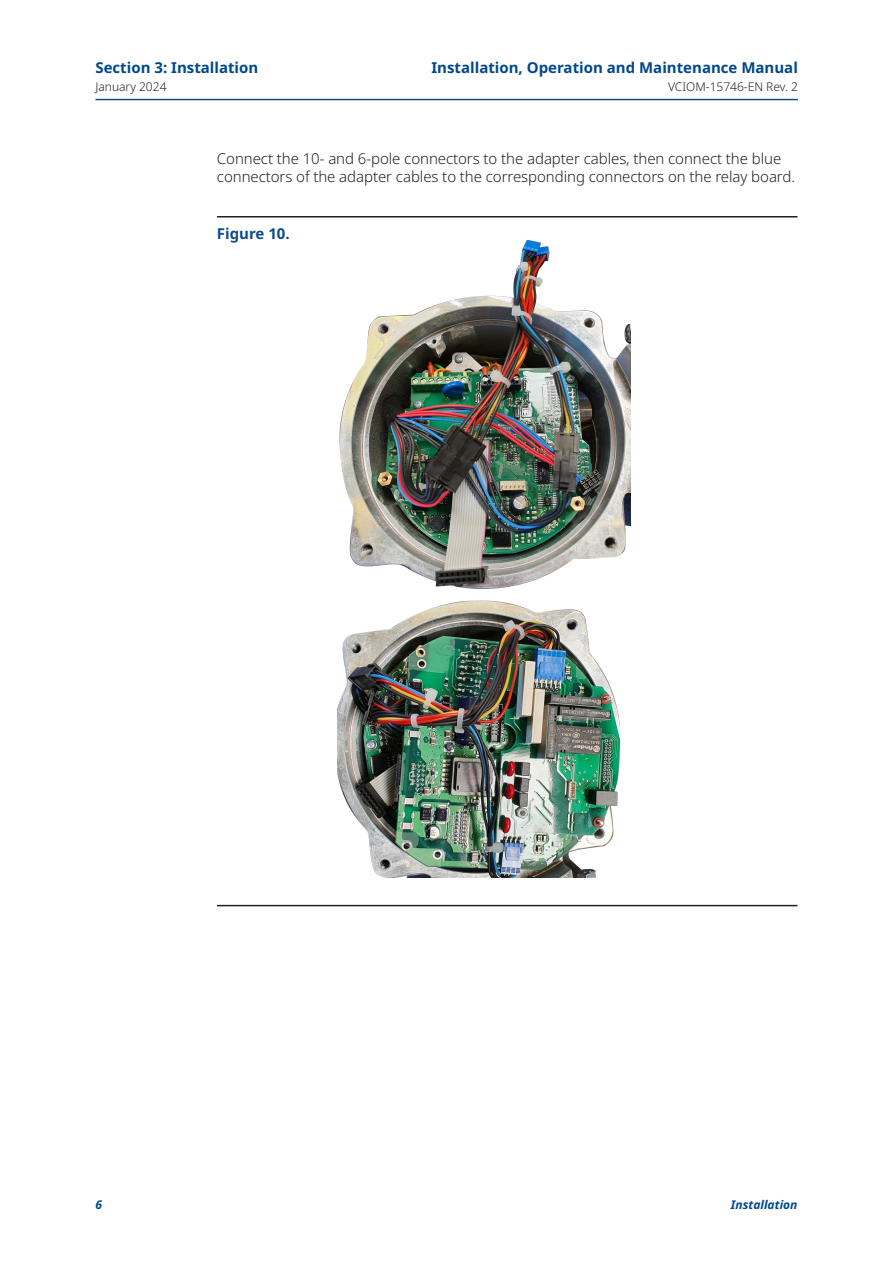
<style>
.page{position:relative;width:893px;height:1263px;background:#fff}
.page>*{position:absolute;margin:0;border:0;box-sizing:border-box;transform-origin:0 0}
._01_Body_Text{font:300 15px/18px "Noto Sans";letter-spacing:-.005em;color:#231f20}
.t1{font:700 15px "Noto Sans";color:#01478d}
.t2{font:700 15px "Noto Sans";color:#0b4c8c}
.t3{font:300 12px "Noto Sans";color:#231f20}
.t4{font:italic 700 12px "Noto Sans";color:#01478d}
</style>
<div class="page">
<img style="left:337px;top:239px;width:294px;height:638px">
<hr style="left:95px;top:99px;width:703px;height:1px;background:#0b4c8c">
<hr style="left:217px;top:216px;width:580px;height:1px;background:#231f20">
<hr style="left:217px;top:905px;width:580px;height:1px;background:#231f20">
<p class="t1" style="left:95px;top:59px;width:164px">Section 3: Installation</p>
<p class="t3" style="left:95px;top:80px;width:73px">January 2024</p>
<p class="t1" style="left:431px;top:59px;width:368px">Installation, Operation and Maintenance Manual</p>
<p class="t3" style="left:668px;top:80px;width:131px">VCIOM-15746-EN Rev. 2</p>
<p class="_01_Body_Text" style="left:217px;top:149px;width:580px">Connect the 10- and 6-pole connectors to the adapter cables, then connect the blue connectors of the adapter cables to the corresponding connectors on the relay board.</p>
<p class="t2" style="left:217px;top:225px;width:74px">Figure 10.</p>
<p class="t4" style="left:95px;top:1196px;width:8px">6</p>
<p class="t4" style="left:731px;top:1196px;width:68px">Installation</p>
</div>
